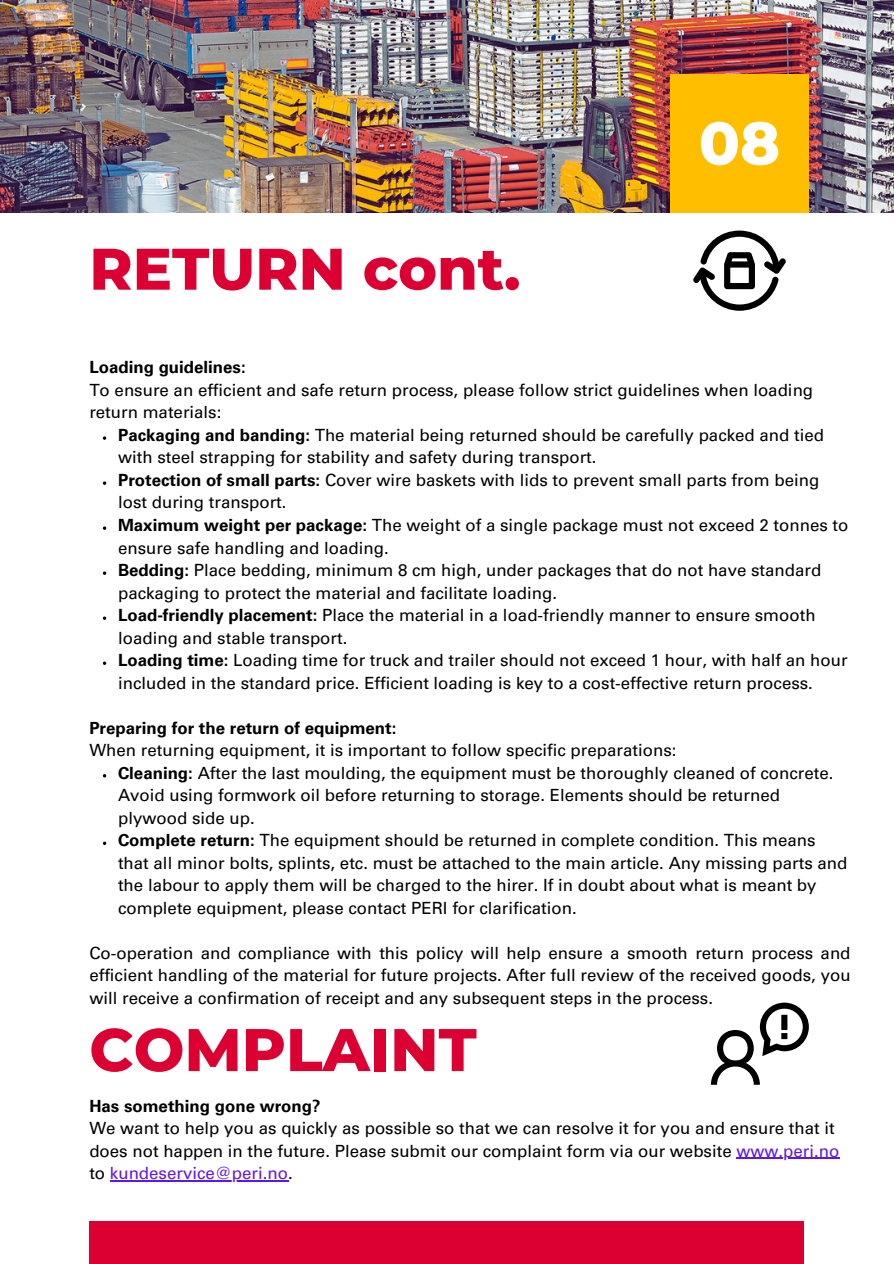
<style>
.page{position:relative;width:894px;height:1264px;background:#fff}
.page>*{position:absolute;margin:0;border:0;box-sizing:border-box;transform-origin:0 0}
.t1{font:800 60px "Montserrat";color:#dc0032}
.t2{font:800 60px "Montserrat";color:#fff}
.t3{font:800 58.5px "Montserrat";color:#dc0032}
.t4{font:16.8px/22.5px "Univers LT Pro 55 Roman";color:#000}
.t5{font:700 16.8px "Univers LT Pro 65";color:#000}
.s1{font-family:"Univers LT Pro 65";font-weight:700}
.s2{color:#5e17eb}
</style>
<div class="page">
<img style="left:0;top:0;width:893px;height:213px">
<div style="left:670px;top:75px;width:138px;height:138px;background:#ffbf00"></div>
<div style="left:89px;top:1220px;width:715px;height:43px;background:#dc0032"></div>
<svg style="left:103px;top:436px;width:3px;height:4px"></svg>
<svg style="left:103px;top:481px;width:3px;height:4px"></svg>
<svg style="left:103px;top:526px;width:3px;height:4px"></svg>
<svg style="left:103px;top:571px;width:3px;height:4px"></svg>
<svg style="left:103px;top:616px;width:3px;height:4px"></svg>
<svg style="left:103px;top:661px;width:3px;height:4px"></svg>
<svg style="left:103px;top:841px;width:3px;height:4px"></svg>
<svg style="left:693px;top:230px;width:93px;height:81px"></svg>
<hr style="left:736px;top:1157px;width:103px;height:1px;background:#5e17eb">
<hr style="left:110px;top:1180px;width:178px;height:1px;background:#5e17eb">
<svg style="left:710px;top:1002px;width:98px;height:82px"></svg>
<h2 class="t3" style="left:89px;top:233px;width:432px">RETURN cont.</h2>
<h1 class="t2" style="left:698px;top:106px;width:83px">08</h1>
<p class="t5" style="left:89px;top:361px;width:158px">Loading guidelines:</p>
<p class="t4" style="left:89px;top:381px;width:725px">To ensure an efficient and safe return process, please follow strict guidelines when loading return materials:</p>
<p class="t4" style="left:118px;top:426px;width:731px"><span class="s1">Packaging and banding:</span> The material being returned should be carefully packed and tied with steel strapping for stability and safety during transport.<br><span class="s1">Protection of small parts:</span> Cover wire baskets with lids to prevent small parts from being lost during transport.<br><span class="s1">Maximum weight per package:</span> The weight of a single package must not exceed 2 tonnes to ensure safe handling and loading.<br><span class="s1">Bedding:</span> Place bedding, minimum 8 cm high, under packages that do not have standard packaging to protect the material and facilitate loading.<br><span class="s1">Load-friendly placement:</span> Place the material in a load-friendly manner to ensure smooth loading and stable transport.<br><span class="s1">Loading time:</span> Loading time for truck and trailer should not exceed 1 hour, with half an hour included in the standard price. Efficient loading is key to a cost-effective return process.</p>
<p class="t5" style="left:89px;top:721px;width:308px">Preparing for the return of equipment:</p>
<p class="t4" style="left:118px;top:741px;width:730px;text-indent:-29px">When returning equipment, it is important to follow specific preparations:<br><span class="s1">Cleaning:</span> After the last moulding, the equipment must be thoroughly cleaned of concrete.<br>Avoid using formwork oil before returning to storage. Elements should be returned plywood side up.<br><span class="s1">Complete return:</span> The equipment should be returned in complete condition. This means that all minor bolts, splints, etc. must be attached to the main article. Any missing parts and the labour to apply them will be charged to the hirer. If in doubt about what is meant by complete equipment, please contact PERI for clarification.</p>
<p class="t4" style="left:89px;top:943px;width:762px;text-align:justify">Co-operation and compliance with this policy will help ensure a smooth return process and efficient handling of the material for future projects. After full review of the received goods, you will receive a confirmation of receipt and any subsequent steps in the process.</p>
<h1 class="t1" style="left:89px;top:1012px;width:389px">COMPLAINT</h1>
<p class="t5" style="left:89px;top:1099px;width:233px">Has something gone wrong?</p>
<p class="t4" style="left:89px;top:1119px;width:751px">We want to help you as quickly as possible so that we can resolve it for you and ensure that it does not happen in the future. Please submit our complaint form via our website <span class="s2">www.peri.no </span>to <span class="s2">kundeservice@peri.no</span>.</p>
</div>
